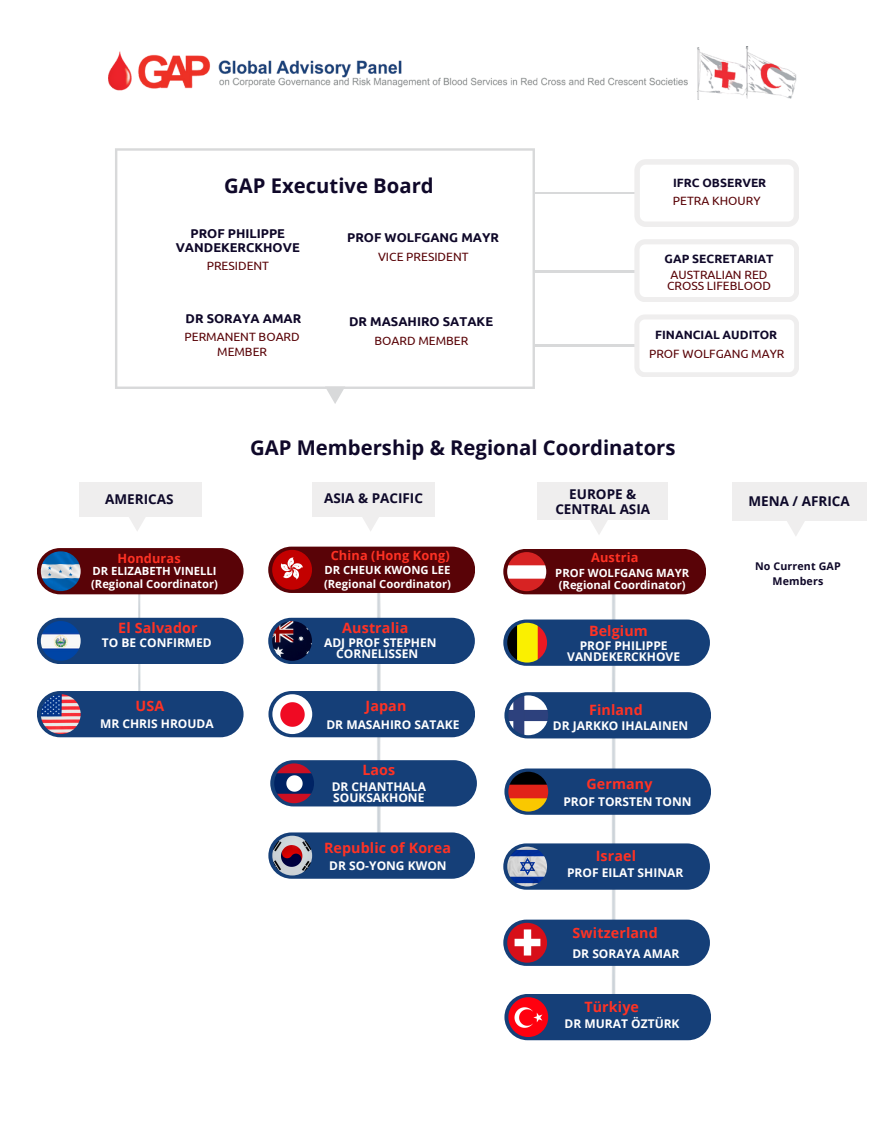
<style>
.page{position:relative;width:894px;height:1148px;background:#fff}
.page>*{position:absolute;margin:0;border:0;box-sizing:border-box;transform-origin:0 0}
.t1{font:700 20.25px "Open Sans";color:#0f0829}
.t2{font:700 14.25px "Open Sans";letter-spacing:.01em;color:#ff3224}
.t3{font:700 13.5px/14.7px "Open Sans";color:#0d0829;text-align:center}
.t4{font:700 12.75px/14px "Ubuntu";color:#0f0829;text-align:center}
.t5{font:700 12.75px "Open Sans";letter-spacing:.01em;color:#ff3224}
.t6{font:700 12px/10.9px "Open Sans";color:#fff;text-align:center}
.t7{font:12px/15px "Ubuntu";color:#590307;text-align:center}
.t8{font:700 12px "Ubuntu";color:#0f0829}
.t9{font:700 11.25px/12.1px "Open Sans";color:#fff}
.t10{font:700 10.65px/14.9px "Open Sans";letter-spacing:.01em;color:#0f0829;text-align:center}
</style>
<div class="page">
<svg style="left:372px;top:878px;width:14px;height:1px"></svg>
<svg style="left:372px;top:737px;width:14px;height:95px"></svg>
<svg style="left:606px;top:889px;width:14px;height:105px"></svg>
<div style="left:503px;top:919px;width:206px;height:46px;background:#153f78;border-radius:23px"></div>
<img style="left:507px;top:922px;width:40px;height:40px;border-radius:50%">
<svg style="left:138px;top:664px;width:3px;height:27px"></svg>
<svg style="left:135px;top:594px;width:9px;height:24px"></svg>
<div style="left:37px;top:548px;width:206px;height:46px;background:#590307;border-radius:23px"></div>
<img style="left:41px;top:551px;width:40px;height:40px;border-radius:50%">
<div style="left:37px;top:691px;width:206px;height:46px;background:#153f78;border-radius:23px"></div>
<img style="left:41px;top:694px;width:40px;height:40px;border-radius:50%">
<svg style="left:372px;top:593px;width:14px;height:98px"></svg>
<div style="left:268px;top:546px;width:207px;height:47px;background:#590307;border-radius:23px"></div>
<img style="left:272px;top:550px;width:40px;height:39px;border-radius:50%">
<div style="left:268px;top:618px;width:206px;height:46px;background:#153f78;border-radius:23px"></div>
<img style="left:272px;top:621px;width:40px;height:40px;border-radius:50%">
<svg style="left:606px;top:594px;width:14px;height:98px"></svg>
<div style="left:503px;top:549px;width:203px;height:45px;background:#590307;border-radius:23px"></div>
<img style="left:507px;top:552px;width:39px;height:39px;border-radius:50%">
<div style="left:503px;top:619px;width:206px;height:46px;background:#153f78;border-radius:23px"></div>
<img style="left:507px;top:622px;width:40px;height:40px;border-radius:50%">
<svg style="left:606px;top:738px;width:14px;height:105px"></svg>
<div style="left:504px;top:692px;width:207px;height:46px;background:#153f78;border-radius:23px"></div>
<img style="left:508px;top:695px;width:40px;height:40px;border-radius:50%">
<div style="left:504px;top:768px;width:207px;height:46px;background:#153f78;border-radius:23px"></div>
<img style="left:508px;top:771px;width:40px;height:40px;border-radius:50%">
<div style="left:503px;top:843px;width:206px;height:46px;background:#153f78;border-radius:23px"></div>
<img style="left:507px;top:846px;width:40px;height:40px;border-radius:50%">
<div style="left:504px;top:994px;width:207px;height:46px;background:#153f78;border-radius:23px"></div>
<img style="left:508px;top:997px;width:40px;height:40px;border-radius:50%">
<div style="left:268px;top:691px;width:207px;height:46px;background:#153f78;border-radius:23px"></div>
<img style="left:272px;top:694px;width:40px;height:40px;border-radius:50%">
<div style="left:268px;top:832px;width:207px;height:46px;background:#153f78;border-radius:23px"></div>
<img style="left:272px;top:835px;width:40px;height:40px;border-radius:50%">
<div style="left:79px;top:482px;width:122px;height:35px;background:#efeeee"></div>
<svg style="left:129px;top:517px;width:16px;height:14px"></svg>
<div style="left:312px;top:482px;width:122px;height:35px;background:#efeeee"></div>
<svg style="left:362px;top:517px;width:17px;height:14px"></svg>
<svg style="left:115px;top:148px;width:420px;height:241px"></svg>
<hr style="left:535px;top:192px;width:102px;height:2px;background:#d8d9da">
<hr style="left:533px;top:270px;width:102px;height:2px;background:#d8d9da">
<img style="left:109px;top:46px;width:688px;height:53px">
<hr style="left:534px;top:344px;width:101px;height:2px;background:#d8d9da">
<svg style="left:634px;top:159px;width:165px;height:68px"></svg>
<div style="left:536px;top:482px;width:131px;height:37px;background:#efeeee"></div>
<svg style="left:588px;top:519px;width:21px;height:15px"></svg>
<div style="left:731px;top:482px;width:135px;height:38px;background:#efeeee"></div>
<svg style="left:784px;top:520px;width:22px;height:16px"></svg>
<svg style="left:634px;top:239px;width:165px;height:63px"></svg>
<svg style="left:634px;top:315px;width:165px;height:62px"></svg>
<svg style="left:325px;top:386px;width:20px;height:18px"></svg>
<div style="left:270px;top:760px;width:207px;height:46px;background:#153f78;border-radius:23px"></div>
<img style="left:274px;top:763px;width:40px;height:40px;border-radius:50%">
<div style="left:37px;top:618px;width:206px;height:46px;background:#153f78;border-radius:23px"></div>
<img style="left:41px;top:621px;width:40px;height:40px;border-radius:50%">
<h4 class="t1" style="left:224px;top:171px;width:211px">GAP Executive Board</h4>
<h4 class="t4" style="left:176px;top:226px;width:125px">PROF PHILIPPE<br>VANDEKERCKHOVE</h4>
<p class="t7" style="left:207px;top:258px;width:64px">PRESIDENT</p>
<h3 class="t4" style="left:186px;top:311px;width:117px">DR SORAYA AMAR</h3>
<h4 class="t7" style="left:184px;top:329px;width:117px">PERMANENT BOARD<br>MEMBER</h4>
<p class="t4" style="left:347px;top:231px;width:153px">PROF WOLFGANG MAYR</p>
<h3 class="t7" style="left:378px;top:249px;width:92px">VICE PRESIDENT</h3>
<p class="t4" style="left:349px;top:315px;width:145px">DR MASAHIRO SATAKE</p>
<h3 class="t7" style="left:374px;top:332px;width:95px">BOARD MEMBER</h3>
<h4 class="t8" style="left:673px;top:176px;width:95px">IFRC OBSERVER</h4>
<h3 class="t7" style="left:672px;top:193px;width:89px">PETRA KHOURY</h3>
<h3 class="t8" style="left:664px;top:251px;width:110px">GAP SECRETARIAT</h3>
<h4 class="t7" style="left:667px;top:269px;width:105px;line-height:10.9px;text-align:left">AUSTRALIAN RED<br>CROSS LIFEBLOOD</h4>
<p class="t8" style="left:655px;top:328px;width:123px">FINANCIAL AUDITOR</p>
<h3 class="t7" style="left:649px;top:346px;width:137px">PROF WOLFGANG MAYR</h3>
<h4 class="t1" style="left:250px;top:433px;width:427px">GAP Membership &amp; Regional Coordinators</h4>
<p class="t3" style="left:105px;top:491px;width:70px">AMERICAS</p>
<h3 class="t3" style="left:555px;top:486px;width:96px">EUROPE &amp;<br>CENTRAL ASIA</h3>
<h6 class="t3" style="left:324px;top:491px;width:100px">ASIA &amp; PACIFIC</h6>
<p class="t3" style="left:748px;top:493px;width:103px">MENA / AFRICA</p>
<h4 class="t5" style="left:117px;top:549px;width:65px">Honduras</h4>
<p class="t9" style="left:91px;top:565px;width:128px">DR ELIZABETH VINELLI (Regional Coordinator)</p>
<p class="t5" style="left:330px;top:547px;width:120px">China (Hong Kong)</p>
<p class="t9" style="left:324px;top:562px;width:128px;line-height:14.1px">DR CHEUK KWONG LEE (Regional Coordinator)</p>
<h3 class="t5" style="left:591px;top:548px;width:49px">Austria</h3>
<p class="t9" style="left:555px;top:566px;width:135px;text-align:center">PROF WOLFGANG MAYR (Regional Coordinator)</p>
<p class="t10" style="left:755px;top:558px;width:87px">No Current GAP<br>Members</p>
<p class="t2" style="left:118px;top:617px;width:81px">El Salvador</p>
<h2 class="t6" style="left:102px;top:637px;width:111px">TO BE CONFIRMED</h2>
<h2 class="t2" style="left:342px;top:617px;width:67px">Australia</h2>
<p class="t6" style="left:324px;top:637px;width:114px">ADJ PROF STEPHEN<br>CORNELISSEN</p>
<p class="t2" style="left:589px;top:620px;width:60px">Belgium</p>
<h2 class="t6" style="left:567px;top:640px;width:114px">PROF PHILIPPE<br>VANDEKERCKHOVE</h2>
<h4 class="t2" style="left:135px;top:696px;width:30px">USA</h4>
<h5 class="t2" style="left:365px;top:695px;width:42px">Japan</h5>
<h2 class="t2" style="left:589px;top:699px;width:55px">Finland</h2>
<h3 class="t6" style="left:100px;top:717px;width:115px">MR CHRIS HROUDA</h3>
<h4 class="t6" style="left:326px;top:718px;width:134px">DR MASAHIRO SATAKE</h4>
<h4 class="t6" style="left:552px;top:720px;width:137px">DR JARKKO IHALAINEN</h4>
<p class="t2" style="left:362px;top:760px;width:34px">Laos</p>
<h4 class="t6" style="left:331px;top:780px;width:96px;text-align:left">DR CHANTHALA<br>SOUKSAKHONE</h4>
<h6 class="t2" style="left:586px;top:773px;width:68px">Germany</h6>
<p class="t6" style="left:563px;top:796px;width:130px">PROF TORSTEN TONN</p>
<h4 class="t2" style="left:324px;top:838px;width:128px">Republic of Korea</h4>
<h3 class="t6" style="left:329px;top:860px;width:119px">DR SO-YONG KWON</h3>
<h3 class="t2" style="left:595px;top:845px;width:42px">Israel</h3>
<p class="t6" style="left:567px;top:867px;width:118px">PROF EILAT SHINAR</p>
<p class="t2" style="left:572px;top:922px;width:87px">Switzerland</p>
<h6 class="t6" style="left:572px;top:947px;width:108px">DR SORAYA AMAR</h6>
<p class="t2" style="left:584px;top:997px;width:56px">Türkiye</p>
<h4 class="t6" style="left:564px;top:1017px;width:116px">DR MURAT ÖZTÜRK</h4>
</div>
